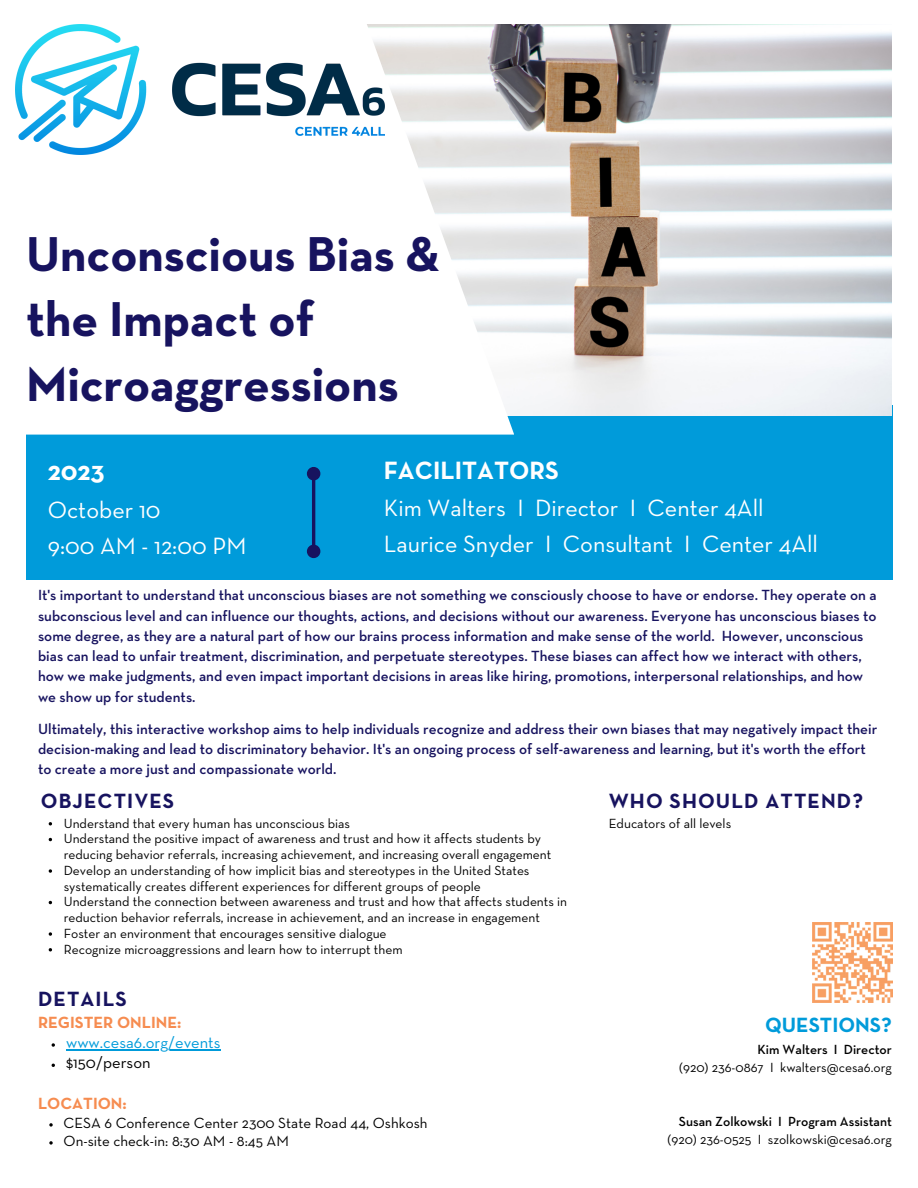
<style>
.page{position:relative;width:918px;height:1188px;background:#fff}
.page>*{position:absolute;margin:0;border:0;box-sizing:border-box;transform-origin:0 0}
.t1{font:700 49.8px/65.2px "Neutraface Text";color:#17135f}
.t2{font:700 27px "Neutraface Text";color:#fff}
.t3{font:700 25.5px "Neutraface Text";color:#fff}
.t4{font:24px "Neutraface Text";color:#fff}
.t5{font:700 21px "Neutraface Text";letter-spacing:.05em;color:#17135f}
.t6{font:700 21px "Neutraface Text";color:#009bda}
.t7{font:700 16.5px "Neutraface Text";color:#f68c50}
.t8{font:16.5px "Neutraface Text";color:#009bda}
.t9{font:16.5px "Neutraface Text";color:#000}
.t10{font:600 15px/20.2px "Neutraface Text";color:#17135f}
.t11{font:15px "Neutraface Text";color:#000}
.t12{font:13.5px/15.8px "Neutraface Text";color:#000}
.t13{font:600 13.5px "Neutraface Text";color:#000}
</style>
<div class="page">
<div style="left:26px;top:406px;width:866px;height:174px;background:#009bda"></div>
<img style="left:514px;top:24px;width:377px;height:392px">
<svg style="left:26px;top:24px;width:488px;height:411px"></svg>
<hr style="left:312px;top:480px;width:3px;height:65px;background:#17135f">
<div style="left:309px;top:469px;width:10px;height:10px;background:#17135f;border-radius:50%"></div>
<div style="left:307px;top:467px;width:13px;height:13px;border:3px solid #17135f;border-radius:50%"></div>
<div style="left:309px;top:546px;width:10px;height:10px;background:#17135f;border-radius:50%"></div>
<div style="left:307px;top:545px;width:13px;height:13px;border:3px solid #17135f;border-radius:50%"></div>
<img style="left:812px;top:922px;width:80px;height:80px">
<img style="left:15px;top:24px;width:369px;height:131px">
<svg style="left:49px;top:869px;width:3px;height:4px"></svg>
<svg style="left:49px;top:932px;width:3px;height:4px"></svg>
<svg style="left:52px;top:1043px;width:3px;height:4px"></svg>
<hr style="left:66px;top:1049px;width:155px;height:1px;background:#009bda">
<svg style="left:49px;top:1123px;width:4px;height:4px"></svg>
<svg style="left:49px;top:1141px;width:4px;height:4px"></svg>
<p class="t1" style="left:26px;top:224px;width:416px">Unconscious Bias &amp; the Impact of<br>Microaggressions</p>
<p class="t3" style="left:384px;top:459px;width:177px">FACILITATORS</p>
<p class="t4" style="left:384px;top:497px;width:381px">Kim Walters I Director I Center 4All</p>
<p class="t4" style="left:384px;top:533px;width:436px">Laurice Snyder I Consultant I Center 4All</p>
<p class="t10" style="left:38px;top:586px;width:840px">It's important to understand that unconscious biases are not something we consciously choose to have or endorse. They operate on a subconscious level and can influence our thoughts, actions, and decisions without our awareness. Everyone has unconscious biases to some degree, as they are a natural part of how our brains process information and make sense of the world. However, unconscious bias can lead to unfair treatment, discrimination, and perpetuate stereotypes. These biases can affect how we interact with others, how we make judgments, and even impact important decisions in areas like hiring, promotions, interpersonal relationships, and how we show up for students.</p>
<p class="t10" style="left:38px;top:720px;width:841px">Ultimately, this interactive workshop aims to help individuals recognize and address their own biases that may negatively impact their decision-making and lead to discriminatory behavior. It's an ongoing process of self-awareness and learning, but it's worth the effort to create a more just and compassionate world.</p>
<p class="t5" style="left:41px;top:791px;width:135px">OBJECTIVES</p>
<p class="t12" style="left:64px;top:816px;width:288px">Understand that every human has unconscious bias</p>
<p class="t12" style="left:64px;top:832px;width:489px">Understand the positive impact of awareness and trust and how it affects students by reducing behavior referrals, increasing achievement, and increasing overall engagement</p>
<p class="t12" style="left:64px;top:863px;width:467px">Develop an understanding of how implicit bias and stereotypes in the United States systematically creates different experiences for different groups of people</p>
<p class="t12" style="left:64px;top:895px;width:505px">Understand the connection between awareness and trust and how that affects students in reduction behavior referrals, increase in achievement, and an increase in engagement</p>
<p class="t12" style="left:64px;top:926px;width:324px">Foster an environment that encourages sensitive dialogue</p>
<p class="t12" style="left:64px;top:942px;width:340px">Recognize microaggressions and learn how to interrupt them</p>
<p class="t2" style="left:48px;top:459px;width:58px">2023</p>
<p class="t4" style="left:48px;top:499px;width:114px">October 10</p>
<p class="t4" style="left:48px;top:535px;width:200px">9:00 AM - 12:00 PM</p>
<p class="t5" style="left:609px;top:791px;width:256px">WHO SHOULD ATTEND?</p>
<p class="t12" style="left:609px;top:816px;width:124px">Educators of all levels</p>
<p class="t5" style="left:38px;top:990px;width:90px">DETAILS</p>
<p class="t8" style="left:66px;top:1035px;width:156px">www.cesa6.org/events</p>
<p class="t9" style="left:66px;top:1055px;width:86px">$150/person</p>
<p class="t7" style="left:38px;top:1015px;width:145px">REGISTER ONLINE:</p>
<p class="t7" style="left:38px;top:1096px;width:90px">LOCATION:</p>
<p class="t11" style="left:64px;top:1116px;width:366px">CESA 6 Conference Center 2300 State Road 44, Oshkosh</p>
<p class="t11" style="left:64px;top:1134px;width:227px">On-site check-in: 8:30 AM - 8:45 AM</p>
<p class="t6" style="left:765px;top:1015px;width:128px">QUESTIONS?</p>
<p class="t13" style="left:757px;top:1044px;width:136px">Kim Walters I Director</p>
<p class="t12" style="left:679px;top:1060px;width:214px">(920) 236-0867 I kwalters@cesa6.org</p>
<p class="t13" style="left:679px;top:1116px;width:215px">Susan Zolkowski I Program Assistant</p>
<p class="t12" style="left:668px;top:1132px;width:226px">(920) 236-0525 I szolkowski@cesa6.org</p>
</div>
